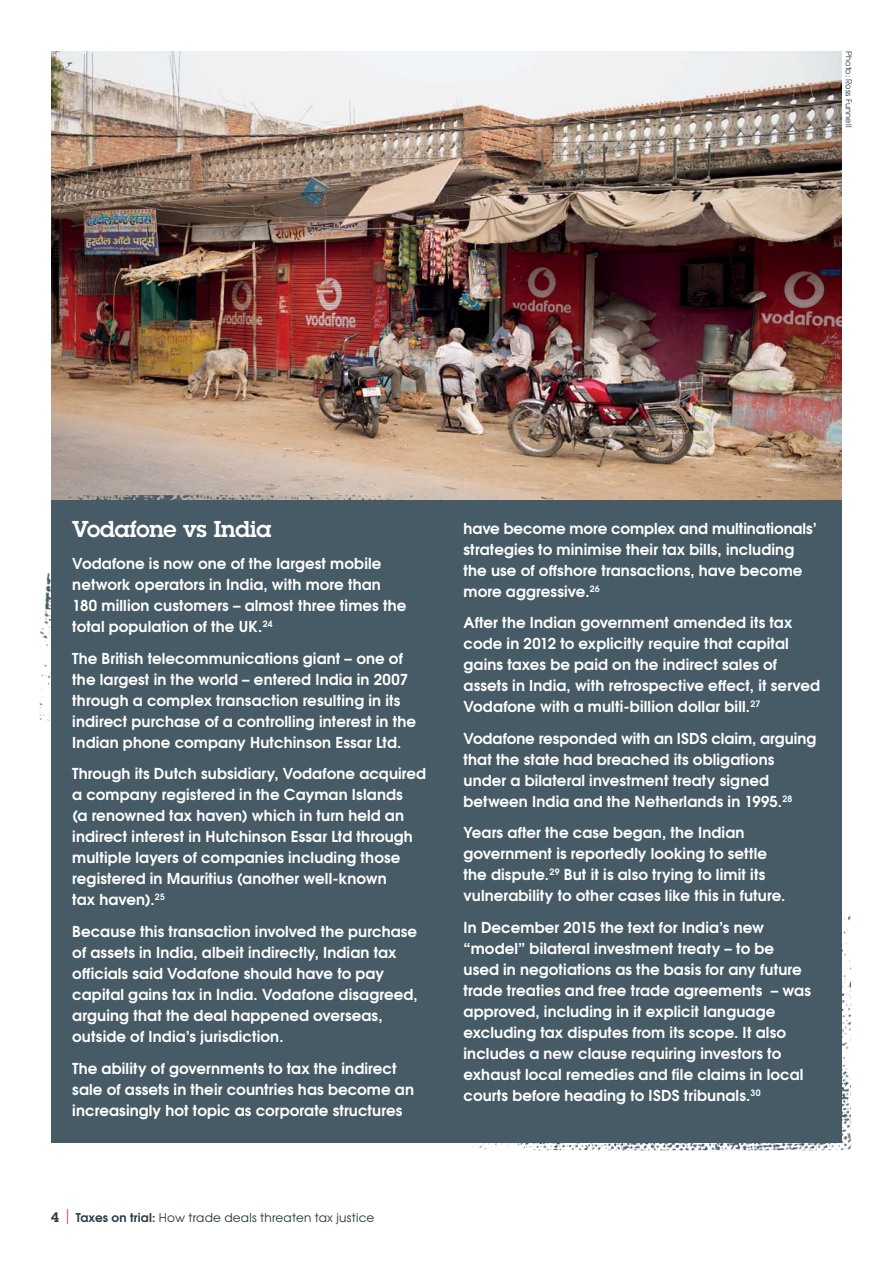
<style>
.page{position:relative;width:893px;height:1263px;background:#fff}
.page>*{position:absolute;margin:0;border:0;box-sizing:border-box;transform-origin:0 0}
.t1{font:600 22.5px "Lubalin Graph Std";letter-spacing:-.005em;color:#fff}
.t2{font:700 15px/21px "Te X Gyre Adventor";letter-spacing:.01em;color:#fff}
.t3{font:12px "Te X Gyre Adventor";letter-spacing:.02em;color:#2a3942}
.t4{font:8.25px "Te X Gyre Adventor";letter-spacing:.015em;color:#2a3942}
.s1{font-family:"Lubalin Graph Std";font-weight:600;font-size:13.5px}
.s2{font-size:20.25px;color:#c61557}
.s3{font-weight:700}
</style>
<div class="page">
<img style="left:51px;top:51px;width:791px;height:449px">
<img style="left:284px;top:915px;width:567px;height:235px">
<img style="left:39px;top:495px;width:601px;height:225px">
<div style="left:51px;top:500px;width:791px;height:642px;background:#465b65"></div>
<p class="t4" style="left:855px;top:51px;width:78px;rotate:90deg">Photo: Ross Funnell</p>
<h1 class="t1" style="left:72px;top:515px;width:201px">Vodafone vs India</h1>
<p class="t2" style="left:72px;top:552px;width:336px">Vodafone is now one of the largest mobile network operators in India, with more than 180 million customers – almost three times the total population of the UK.<sup>24</sup></p>
<p class="t2" style="left:72px;top:646px;width:345px">The British telecommunications giant – one of the largest in the world – entered India in 2007 through a complex transaction resulting in its indirect purchase of a controlling interest in the Indian phone company Hutchinson Essar Ltd.</p>
<p class="t2" style="left:72px;top:762px;width:355px">Through its Dutch subsidiary, Vodafone acquired a company registered in the Cayman Islands<br>(a renowned tax haven) which in turn held an indirect interest in Hutchinson Essar Ltd through multiple layers of companies including those registered in Mauritius (another well-known<br>tax haven).<sup>25</sup></p>
<p class="t2" style="left:72px;top:919px;width:347px">Because this transaction involved the purchase of assets in India, albeit indirectly, Indian tax officials said Vodafone should have to pay capital gains tax in India. Vodafone disagreed, arguing that the deal happened overseas, outside of India’s jurisdiction.</p>
<p class="t2" style="left:72px;top:1056px;width:343px">The ability of governments to tax the indirect sale of assets in their countries has become an increasingly hot topic as corporate structures</p>
<p class="t3" style="left:51px;top:1208px;width:325px"><span class="s1">4</span> <span class="s2">I</span> <span class="s3">Taxes on trial:</span> How trade deals threaten tax justice</p>
<p class="t2" style="left:463px;top:516px;width:355px">have become more complex and multinationals’ strategies to minimise their tax bills, including the use of offshore transactions, have become more aggressive.<sup>26</sup></p>
<p class="t2" style="left:463px;top:611px;width:358px">After the Indian government amended its tax code in 2012 to explicitly require that capital gains taxes be paid on the indirect sales of assets in India, with retrospective effect, it served Vodafone with a multi-billion dollar bill.<sup>27</sup></p>
<p class="t2" style="left:463px;top:726px;width:354px">Vodafone responded with an ISDS claim, arguing that the state had breached its obligations under a bilateral investment treaty signed between India and the Netherlands in 1995.<sup>28</sup></p>
<p class="t2" style="left:463px;top:821px;width:323px">Years after the case began, the Indian government is reportedly looking to settle the dispute.<sup>29</sup> But it is also trying to limit its vulnerability to other cases like this in future.</p>
<p class="t2" style="left:463px;top:915px;width:349px">In December 2015 the text for India’s new “model” bilateral investment treaty – to be used in negotiations as the basis for any future trade treaties and free trade agreements – was approved, including in it explicit language excluding tax disputes from its scope. It also includes a new clause requiring investors to exhaust local remedies and file claims in local courts before heading to ISDS tribunals.<sup>30</sup></p>
</div>
